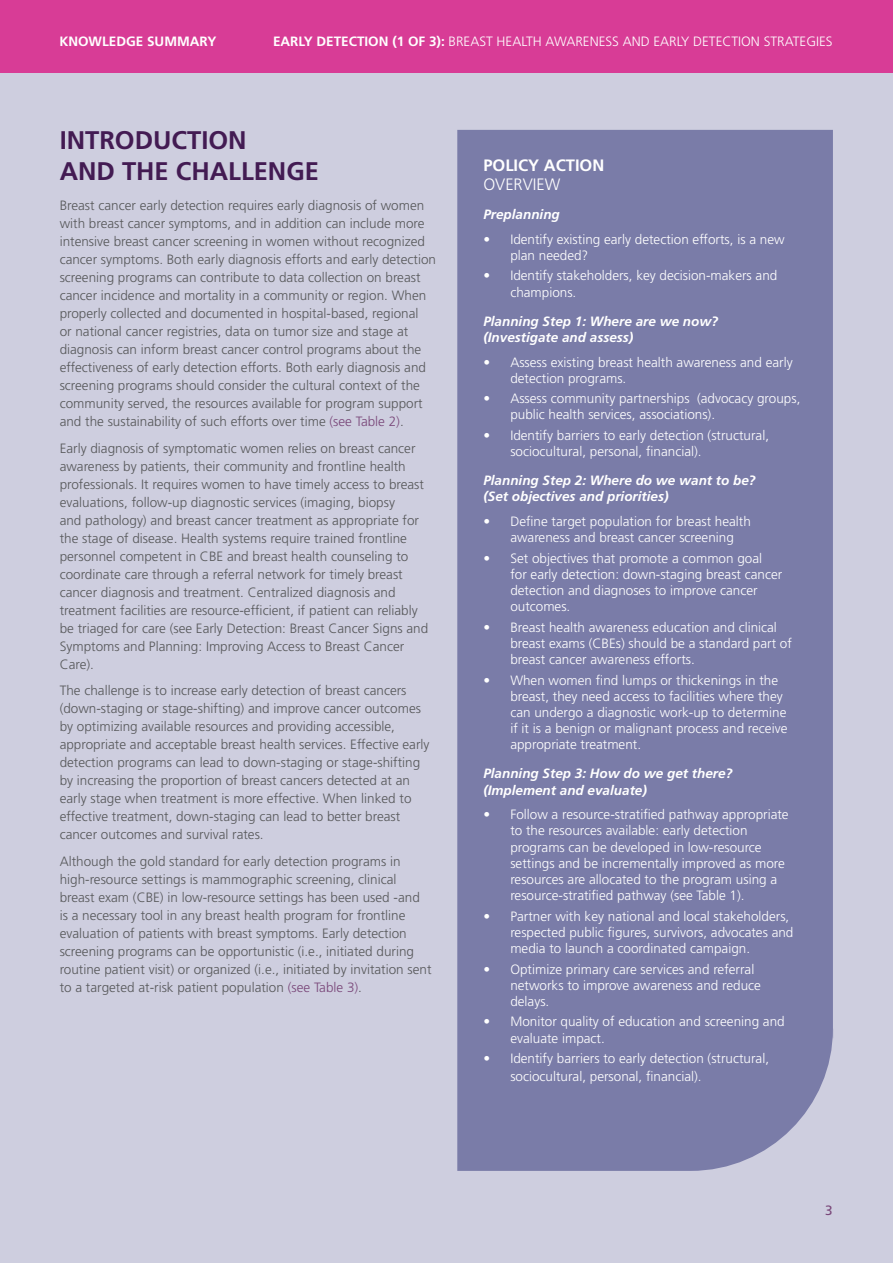
<style>
.page{position:relative;width:893px;height:1263px;background:#cecedf}
.page>*{position:absolute;margin:0;border:0;box-sizing:border-box;transform-origin:0 0}
.t1{font:700 25.5px/30.6px "Frutiger";color:#431b53}
.t2{font:700 16.5px "Frutiger";color:#fff}
.t3{font:300 16.5px "Frutiger";color:#fff}
.t4{font:300 13.5px/18px "Frutiger";color:#57585a}
.t5{font:300 13.5px/16.2px "Frutiger";color:#fff}
.t6{font:italic 700 13.5px/16.2px "Frutiger";color:#fff}
.t7{font:700 13.5px "Frutiger";color:#fff}
.t8{font:13.5px "Frutiger";color:#794779}
.s1{font-weight:700}
.s2{color:#794779}
</style>
<div class="page">
<div style="left:0;top:0;width:893px;height:72px;background:#d83c96"></div>
<div style="left:457px;top:130px;width:376px;height:1041px;background:#7a7ca8"></div>
<p class="t7" style="left:59px;top:33px;width:159px">KNOWLEDGE SUMMARY</p>
<p class="t5" style="left:273px;top:33px;width:561px"><span class="s1">EARLY DETECTION (1 OF 3):</span> BREAST HEALTH AWARENESS AND EARLY DETECTION STRATEGIES</p>
<p class="t1" style="left:60px;top:125px;width:261px">INTRODUCTION<br>AND THE CHALLENGE</p>
<p class="t4" style="left:60px;top:197px;width:378px">Breast cancer early detection requires early diagnosis of women with breast cancer symptoms, and in addition can include more intensive breast cancer screening in women without recognized cancer symptoms. Both early diagnosis efforts and early detection screening programs can contribute to data collection on breast cancer incidence and mortality in a community or region. When properly collected and documented in hospital-based, regional<br>or national cancer registries, data on tumor size and stage at diagnosis can inform breast cancer control programs about the effectiveness of early detection efforts. Both early diagnosis and screening programs should consider the cultural context of the community served, the resources available for program support and the sustainability of such efforts over time <span class="s2">(see Table 2)</span>.</p>
<p class="t4" style="left:60px;top:439px;width:370px">Early diagnosis of symptomatic women relies on breast cancer awareness by patients, their community and frontline health professionals. It requires women to have timely access to breast evaluations, follow-up diagnostic services (imaging, biopsy<br>and pathology) and breast cancer treatment as appropriate for the stage of disease. Health systems require trained frontline personnel competent in CBE and breast health counseling to coordinate care through a referral network for timely breast cancer diagnosis and treatment. Centralized diagnosis and treatment facilities are resource-efficient, if patient can reliably be triaged for care (see Early Detection: Breast Cancer Signs and Symptoms and Planning: Improving Access to Breast Cancer Care).</p>
<p class="t4" style="left:60px;top:682px;width:371px">The challenge is to increase early detection of breast cancers (down-staging or stage-shifting) and improve cancer outcomes by optimizing available resources and providing accessible, appropriate and acceptable breast health services. Effective early detection programs can lead to down-staging or stage-shifting by increasing the proportion of breast cancers detected at an early stage when treatment is more effective. When linked to effective treatment, down-staging can lead to better breast cancer outcomes and survival rates.</p>
<p class="t4" style="left:60px;top:852px;width:373px">Although the gold standard for early detection programs in high-resource settings is mammographic screening, clinical breast exam (CBE) in low-resource settings has been used -and<br>is a necessary tool in any breast health program for frontline evaluation of patients with breast symptoms. Early detection screening programs can be opportunistic (i.e., initiated during routine patient visit) or organized (i.e., initiated by invitation sent to a targeted at-risk patient population <span class="s2">(see Table 3)</span>.</p>
<p class="t2" style="left:483px;top:156px;width:123px">POLICY ACTION</p>
<p class="t3" style="left:483px;top:175px;width:79px">OVERVIEW</p>
<p class="t6" style="left:483px;top:206px;width:78px">Preplanning</p>
<p class="t5" style="left:510px;top:231px;width:276px;text-indent:-27px">• Identify existing early detection efforts, is a new plan needed?</p>
<p class="t5" style="left:510px;top:268px;width:269px;text-indent:-27px">• Identify stakeholders, key decision-makers and champions.</p>
<p class="t6" style="left:483px;top:313px;width:236px">Planning Step 1: Where are we now? (Investigate and assess)</p>
<p class="t5" style="left:510px;top:354px;width:284px;text-indent:-27px">• Assess existing breast health awareness and early detection programs.</p>
<p class="t5" style="left:510px;top:391px;width:292px;text-indent:-27px">• Assess community partnerships (advocacy groups, public health services, associations).</p>
<p class="t5" style="left:510px;top:427px;width:260px;text-indent:-27px">• Identify barriers to early detection (structural, sociocultural, personal, financial).</p>
<p class="t6" style="left:483px;top:472px;width:274px">Planning Step 2: Where do we want to be? (Set objectives and priorities)</p>
<p class="t5" style="left:510px;top:513px;width:242px;text-indent:-27px">• Define target population for breast health awareness and breast cancer screening</p>
<p class="t5" style="left:510px;top:550px;width:274px;text-indent:-27px">• Set objectives that promote a common goal<br>for early detection: down-staging breast cancer detection and diagnoses to improve cancer outcomes.</p>
<p class="t5" style="left:510px;top:619px;width:283px;text-indent:-27px">• Breast health awareness education and clinical breast exams (CBEs) should be a standard part of breast cancer awareness efforts.</p>
<p class="t5" style="left:510px;top:672px;width:279px;text-indent:-27px">• When women find lumps or thickenings in the breast, they need access to facilities where they can undergo a diagnostic work-up to determine if it is a benign or malignant process and receive appropriate treatment.</p>
<p class="t6" style="left:483px;top:765px;width:251px">Planning Step 3: How do we get there? (Implement and evaluate)</p>
<p class="t5" style="left:510px;top:807px;width:280px;text-indent:-27px">• Follow a resource-stratified pathway appropriate to the resources available: early detection programs can be developed in low-resource settings and be incrementally improved as more resources are allocated to the program using a resource-stratified pathway (see Table 1).</p>
<p class="t5" style="left:510px;top:908px;width:285px;text-indent:-27px">• Partner with key national and local stakeholders, respected public figures, survivors, advocates and media to launch a coordinated campaign.</p>
<p class="t5" style="left:510px;top:961px;width:252px;text-indent:-27px">• Optimize primary care services and referral networks to improve awareness and reduce delays.</p>
<p class="t5" style="left:510px;top:1014px;width:276px;text-indent:-27px">• Monitor quality of education and screening and evaluate impact.</p>
<p class="t5" style="left:510px;top:1049px;width:260px;line-height:18px;text-indent:-27px">• Identify barriers to early detection (structural, sociocultural, personal, financial).</p>
<p class="t8" style="left:825px;top:1203px;width:9px">3</p>
</div>
